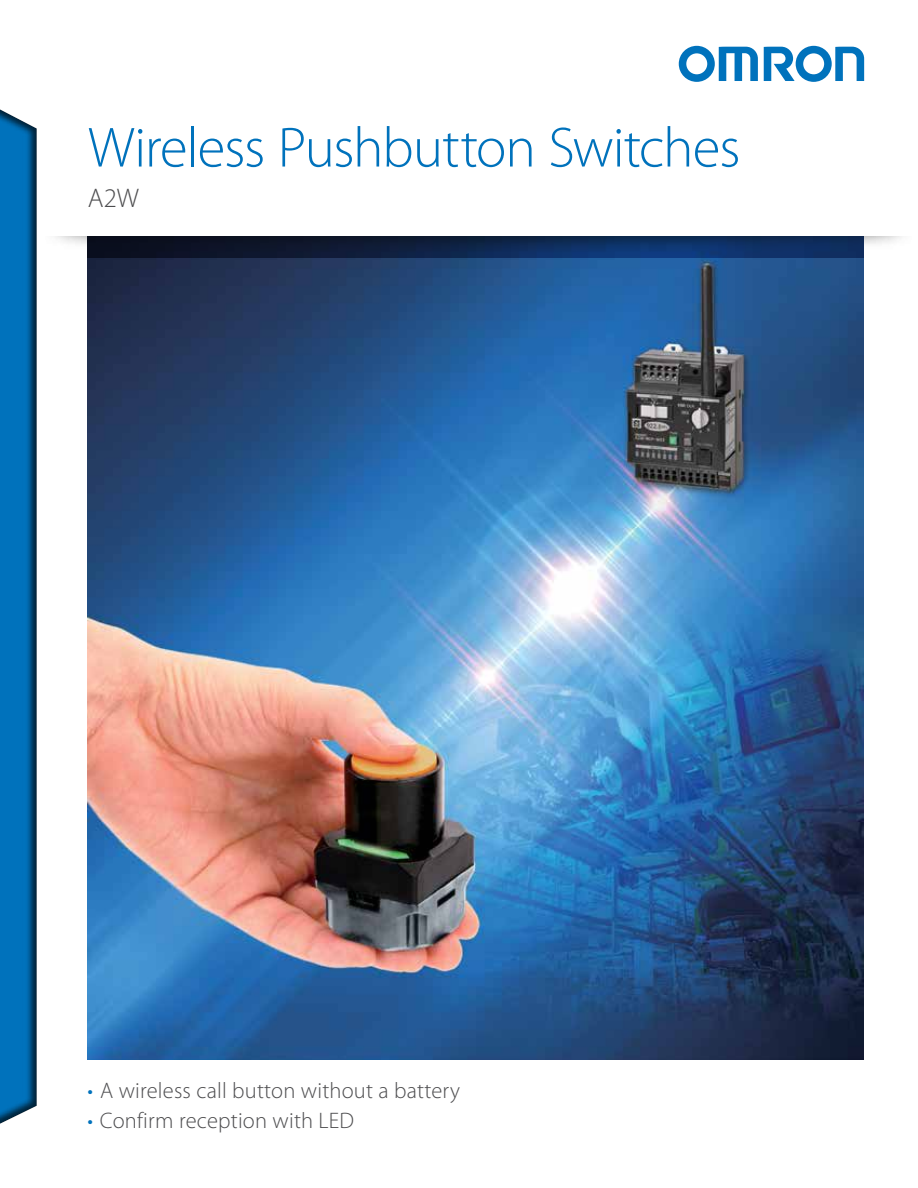
<style>
.page{position:relative;width:918px;height:1188px;background:#fff}
.page>*{position:absolute;margin:0;border:0;box-sizing:border-box;transform-origin:0 0}
.t1{font:300 57px "Myriad Pro";letter-spacing:-.02em;color:#0072bc}
.t2{font:300 27px "Myriad Pro";color:#4d4d4f}
.t3{font:300 22.5px "Myriad Pro";letter-spacing:.01em;color:#4d4d4f}
.s1{color:#0072bc}
</style>
<div class="page">
<img style="left:87px;top:258px;width:777px;height:801px">
<svg style="left:679px;top:46px;width:79px;height:36px"></svg>
<svg style="left:764px;top:46px;width:100px;height:36px"></svg>
<img style="left:56px;top:237px;width:845px;height:21px">
<div style="left:0;top:99px;width:37px;height:1032px;background:#000;opacity:.7"></div>
<h1 class="t1" style="left:88px;top:113px;width:654px">Wireless Pushbutton Switches</h1>
<p class="t2" style="left:88px;top:182px;width:53px">A2W</p>
<p class="t3" style="left:87px;top:1077px;width:374px"><span class="s1">•</span> A wireless call button without a battery</p>
<p class="t3" style="left:87px;top:1107px;width:268px"><span class="s1">•</span> Confirm reception with LED</p>
</div>
